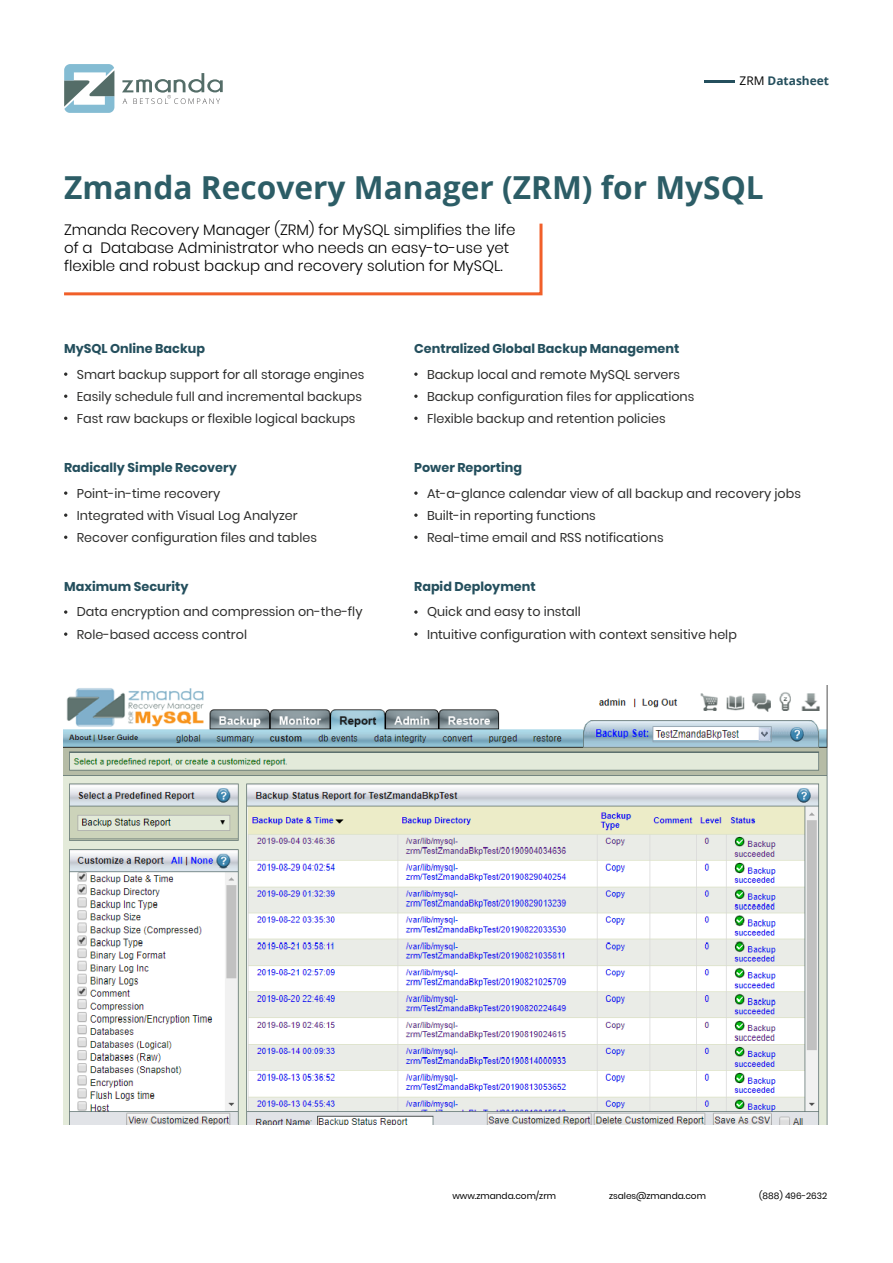
<style>
.page{position:relative;width:893px;height:1263px;background:#fff}
.page>*{position:absolute;margin:0;border:0;box-sizing:border-box;transform-origin:0 0}
.t1{font:700 31.65px "Open Sans";color:#2c5d66}
.t2{font:300 15px/18px "Poppins";color:#000}
.t3{font:12.75px/22px "Poppins";color:#2d2d2c}
.t4{font:700 12.75px "Poppins";color:#244f5d}
.t5{font:700 12px "Open Sans";color:#244f5d}
.t6{font:9px "Poppins";color:#000}
.s1{font-weight:400;color:#000}
</style>
<div class="page">
<svg style="left:64px;top:64px;width:50px;height:49px"></svg>
<svg style="left:122px;top:73px;width:101px;height:31px"></svg>
<hr style="left:704px;top:80px;width:31px;height:3px;background:#244f5d">
<svg style="left:64px;top:223px;width:479px;height:73px"></svg>
<svg style="left:64px;top:372px;width:3px;height:4px"></svg>
<svg style="left:64px;top:491px;width:3px;height:4px"></svg>
<svg style="left:64px;top:513px;width:3px;height:4px"></svg>
<svg style="left:64px;top:610px;width:3px;height:4px"></svg>
<svg style="left:64px;top:632px;width:3px;height:4px"></svg>
<svg style="left:414px;top:372px;width:4px;height:4px"></svg>
<svg style="left:414px;top:394px;width:4px;height:4px"></svg>
<svg style="left:414px;top:417px;width:4px;height:3px"></svg>
<svg style="left:414px;top:491px;width:4px;height:4px"></svg>
<svg style="left:414px;top:513px;width:4px;height:4px"></svg>
<svg style="left:414px;top:535px;width:4px;height:4px"></svg>
<svg style="left:414px;top:610px;width:4px;height:4px"></svg>
<svg style="left:414px;top:632px;width:4px;height:4px"></svg>
<img style="left:64px;top:685px;width:764px;height:439px">
<p class="t5" style="left:739px;top:72px;width:91px"><span class="s1">ZRM</span> Datasheet</p>
<h1 class="t1" style="left:64px;top:165px;width:701px">Zmanda Recovery Manager (ZRM) for MySQL</h1>
<p class="t2" style="left:64px;top:221px;width:453px">Zmanda Recovery Manager (ZRM) for MySQL simplifies the life of a Database Administrator who needs an easy-to-use yet flexible and robust backup and recovery solution for MySQL.</p>
<p class="t4" style="left:64px;top:341px;width:142px">MySQL Online Backup</p>
<p class="t3" style="left:77px;top:363px;width:289px">Smart backup support for all storage engines<br>Easily schedule full and incremental backups<br>Fast raw backups or flexible logical backups</p>
<p class="t4" style="left:64px;top:460px;width:174px">Radically Simple Recovery</p>
<p class="t3" style="left:77px;top:482px;width:242px">Point-in-time recovery<br>Integrated with Visual Log Analyzer<br>Recover configuration files and tables</p>
<p class="t4" style="left:64px;top:579px;width:126px">Maximum Security</p>
<p class="t3" style="left:77px;top:601px;width:287px">Data encryption and compression on-the-fly<br>Role-based access control</p>
<p class="t4" style="left:414px;top:341px;width:267px">Centralized Global Backup Management</p>
<p class="t3" style="left:427px;top:363px;width:269px">Backup local and remote MySQL servers<br>Backup configuration files for applications<br>Flexible backup and retention policies</p>
<p class="t4" style="left:414px;top:460px;width:109px">Power Reporting</p>
<p class="t3" style="left:427px;top:482px;width:375px">At-a-glance calendar view of all backup and recovery jobs<br>Built-in reporting functions<br>Real-time email and RSS notifications</p>
<p class="t4" style="left:414px;top:579px;width:123px">Rapid Deployment</p>
<p class="t3" style="left:427px;top:601px;width:311px">Quick and easy to install<br>Intuitive configuration with context sensitive help</p>
<p class="t6" style="left:452px;top:1190px;width:105px">www.zmanda.com/zrm</p>
<p class="t6" style="left:609px;top:1190px;width:98px">zsales@zmanda.com</p>
<p class="t6" style="left:759px;top:1190px;width:70px">(888) 496-2632</p>
</div>
